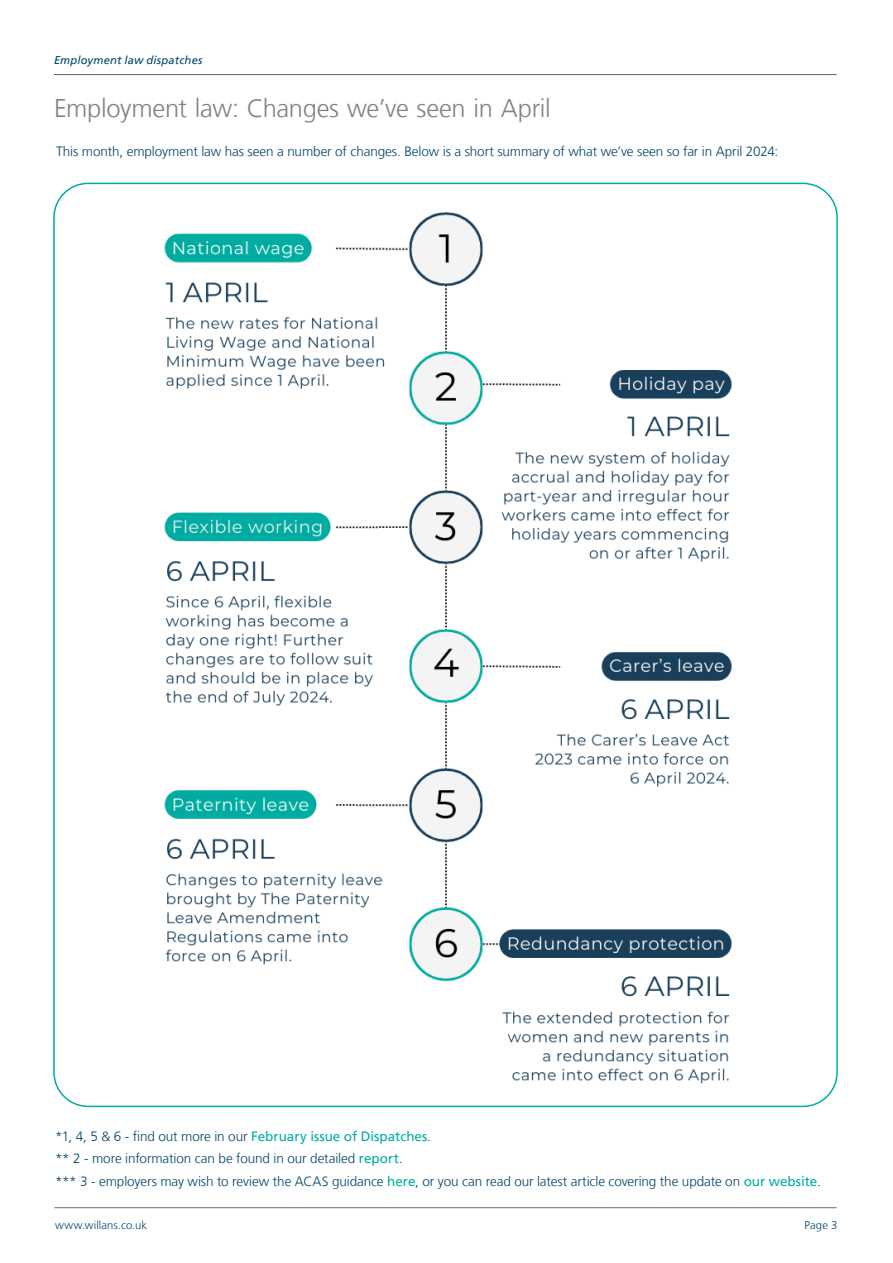
<style>
.page{position:relative;width:893px;height:1263px;background:#fff}
.page>*{position:absolute;margin:0;border:0;box-sizing:border-box;transform-origin:0 0}
.Main_heading{font:300 25.5px "Frutiger LT";letter-spacing:-.015em;color:#808285}
.Body_copy{font:300 13.5px "Frutiger LT";letter-spacing:-.01em;color:#00446a}
.t1{font:italic 11.25px "Frutiger LT";letter-spacing:.015em;color:#00446a}
.t2{font:300 11.25px "Frutiger LT";letter-spacing:.005em;color:#00446a}
.s1{font-weight:400;color:#00aca2}
</style>
<div class="page">
<hr style="left:54px;top:74px;width:782px;height:1px;background:#6c6d70">
<hr style="left:54px;top:1207px;width:783px;height:1px;background:#6c6d70">
<img style="left:164px;top:212px;width:569px;height:872px">
<p class="t1" style="left:54px;top:53px;width:150px">Employment law dispatches</p>
<p class="Main_heading" style="left:54px;top:94px;width:498px">Employment law: Changes we’ve seen in April</p>
<p class="Body_copy" style="left:56px;top:144px;width:724px">This month, employment law has seen a number of changes. Below is a short summary of what we’ve seen so far in April 2024:</p>
<p class="Body_copy" style="left:55px;top:1129px;width:377px">*1, 4, 5 &amp; 6 - find out more in our <span class="s1">February issue of Dispatches</span>.</p>
<p class="Body_copy" style="left:55px;top:1151px;width:349px">** 2 - more information can be found in our detailed <span class="s1">report</span>.</p>
<p class="Body_copy" style="left:55px;top:1173px;width:767px">*** 3 - employers may wish to review the ACAS guidance <span class="s1">here</span>, or you can read our latest article covering the update on <span class="s1">our website</span>.</p>
<p class="t2" style="left:55px;top:1219px;width:94px">www.willans.co.uk</p>
<p class="t2" style="left:804px;top:1219px;width:34px">Page 3</p>
</div>
